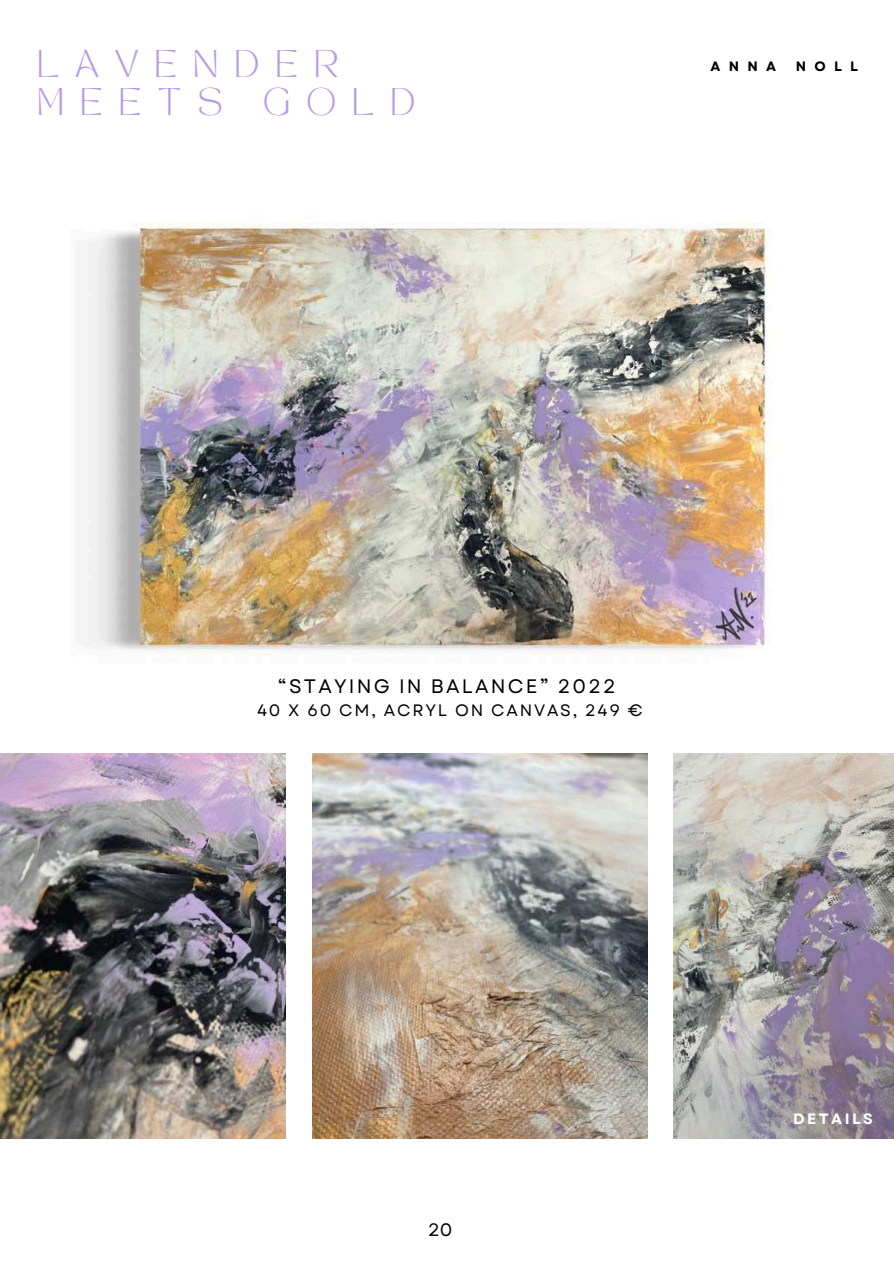
<style>
.page{position:relative;width:894px;height:1264px;background:#fff}
.page>*{position:absolute;margin:0;border:0;box-sizing:border-box;transform-origin:0 0}
.t1{font:27px/37.2px "TAN MONCHERI Regular";letter-spacing:.6em;color:#b69be6}
.t2{font:19.5px "Garet";letter-spacing:.11em;color:#000}
.t3{font:18px "Garet";color:#000}
.t4{font:16.5px "Garet";letter-spacing:.11em;color:#000}
.t5{font:700 15px "Garet";letter-spacing:.165em;color:#fff}
.t6{font:700 13.65px "Garet";letter-spacing:.61em;color:#000}
</style>
<div class="page">
<img style="left:673px;top:753px;width:220px;height:385px">
<img style="left:0;top:753px;width:286px;height:385px">
<img style="left:88px;top:222px;width:684px;height:433px">
<img style="left:313px;top:753px;width:334px;height:385px">
<h1 class="t1" style="left:37px;top:47px;width:303px">LAVENDER<br>MEETS</h1>
<h1 class="t1" style="left:263px;top:84px;width:154px">GOLD</h1>
<p class="t6" style="left:710px;top:58px;width:67px">ANNA</p>
<p class="t6" style="left:795px;top:58px;width:64px">NOLL</p>
<p class="t2" style="left:278px;top:674px;width:339px">&lt;STAYING IN BALANCE= 2022</p>
<p class="t4" style="left:257px;top:700px;width:387px">40 X 60 CM, ACRYL ON CANVAS, 249 €</p>
<p class="t3" style="left:428px;top:1218px;width:26px">20</p>
<p class="t5" style="left:793px;top:1109px;width:81px">DETAILS</p>
</div>
